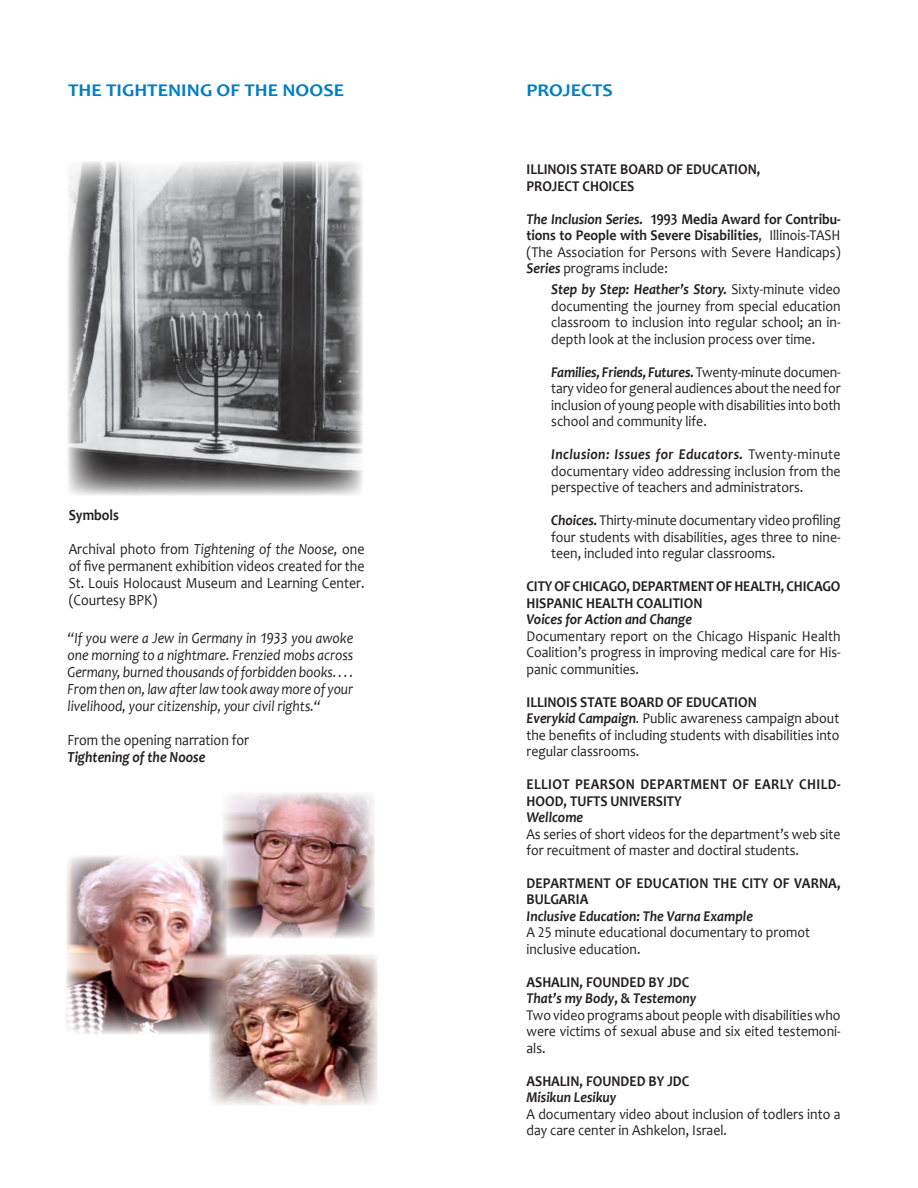
<style>
.page{position:relative;width:918px;height:1188px;background:#fff}
.page>*{position:absolute;margin:0;border:0;box-sizing:border-box;transform-origin:0 0}
.PageMaker_Defaults{font:700 18px "Candara";color:#007ec5;scale:1.1 1}
.t1{font:italic 15.45px/17.1px "Candara";color:#231f20;text-align:justify;scale:.89 1}
.PageMaker_Defaults-2{font:15.45px/17.1px "Candara";color:#231f20;text-align:justify;scale:.89 1}
.PageMaker_Defaults-3{font:italic 700 15.45px "Candara";color:#231f20;scale:.89 1}
.PageMaker_Defaults-4{font:700 15.45px "Candara";color:#231f20;scale:.89 1}
.t2{font:15px/16.5px "Candara";color:#231f20;text-align:justify;scale:.92 1}
.t3{font:700 15px/16.5px "Candara";color:#231f20;scale:.92 1}
.t4{font:italic 700 15px "Candara";color:#231f20;scale:.92 1}
.t5{font:700 15px/16.5px "Candara";letter-spacing:.03em;color:#231f20;scale:.92 1}
.s1{font-style:italic}
.s2{font-weight:700;font-style:italic}
.s3{font-weight:700}
.s4{font-style:normal}
</style>
<div class="page">
<img style="left:68px;top:161px;width:295px;height:334px">
<img style="left:222px;top:792px;width:153px;height:146px">
<img style="left:209px;top:954px;width:169px;height:151px">
<img style="left:66px;top:856px;width:161px;height:178px">
<p class="PageMaker_Defaults" style="left:68px;top:79px;width:253px">THE TIGHTENING OF THE NOOSE</p>
<p class="PageMaker_Defaults-4" style="left:69px;top:506px;width:58px">Symbols</p>
<p class="PageMaker_Defaults-2" style="left:69px;top:540px;width:334px">Archival photo from <span class="s1">Tightening of the Noose,</span> one of five permanent exhibition videos created for the St. Louis Holocaust Museum and Learning Center. (Courtesy BPK)</p>
<p class="t1" style="left:68px;top:629px;width:323px">“If you were a Jew in Germany in 1933 you awoke one morning to a nightmare. Frenzied mobs across Germany, burned thousands of forbidden books. . . .<br>From then on, law after law took away more of your livelihood, your citizenship, your civil rights.“</p>
<p class="PageMaker_Defaults-2" style="left:68px;top:732px;width:206px">From the opening narration for</p>
<p class="PageMaker_Defaults-3" style="left:68px;top:748px;width:156px">Tightening of the Noose</p>
<p class="PageMaker_Defaults" style="left:526px;top:79px;width:80px">PROJECTS</p>
<p class="t3" style="left:526px;top:161px;width:256px">ILLINOIS STATE BOARD OF EDUCATION,</p>
<p class="t3" style="left:526px;top:177px;width:119px">PROJECT CHOICES</p>
<p class="t2" style="left:526px;top:210px;width:343px"><span class="s2">The Inclusion Series.</span> <span class="s3">1993 Media Award for Contribu&shy;tions to People with Severe Disabilities</span>, Illinois-TASH (The Association for Persons with Severe Handicaps)<br><span class="s2">Series</span> programs include:</p>
<p class="t2" style="left:551px;top:281px;width:316px"><span class="s2">Step by Step: Heather’s Story.</span> Sixty-minute video documenting the journey from special education classroom to inclusion into regular school; an in&shy;depth look at the inclusion process over time.</p>
<p class="t2" style="left:551px;top:363px;width:316px"><span class="s2">Families, Friends, Futures.</span> Twenty-minute documen&shy;tary video for general audiences about the need for inclusion of young people with disabilities into both school and community life.</p>
<p class="t2" style="left:551px;top:446px;width:316px"><span class="s2">Inclusion: Issues for Educators.</span> Twenty-minute documentary video addressing inclusion from the perspective of teachers and administrators.</p>
<p class="t2" style="left:551px;top:512px;width:316px"><span class="s2">Choices.</span> Thirty-minute documentary video profiling four students with disabilities, ages three to nine&shy;teen, included into regular classrooms.</p>
<p class="t3" style="left:526px;top:578px;width:343px">CITY OF CHICAGO, DEPARTMENT OF HEALTH, CHICAGO<br>HISPANIC HEALTH COALITION</p>
<p class="t4" style="left:526px;top:610px;width:182px">Voices for Action and Change</p>
<p class="t2" style="left:526px;top:627px;width:343px">Documentary report on the Chicago Hispanic Health Coalition’s progress in improving medical care for His&shy;panic communities.</p>
<p class="t3" style="left:526px;top:693px;width:252px">ILLINOIS STATE BOARD OF EDUCATION</p>
<p class="t2" style="left:526px;top:710px;width:342px"><span class="s2">Everykid Campaign</span><span class="s1">.</span> Public awareness campaign about the benefits of including students with disabilities into regular classrooms.</p>
<p class="t5" style="left:526px;top:776px;width:343px">ELLIOT PEARSON DEPARTMENT OF EARLY CHILD-<br>HOOD, TUFTS UNIVERSITY</p>
<p class="t4" style="left:526px;top:808px;width:63px">Wellcome</p>
<p class="t2" style="left:526px;top:825px;width:343px">As series of short videos for the department’s web site for recuitment of master and doctiral students.</p>
<p class="t3" style="left:526px;top:875px;width:343px">DEPARTMENT OF EDUCATION THE CITY OF VARNA,<br>BULGARIA</p>
<p class="t4" style="left:526px;top:907px;width:248px">Inclusive Education: The Varna Example</p>
<p class="t2" style="left:526px;top:924px;width:310px">A 25 minute educational documentary to promot</p>
<p class="t2" style="left:526px;top:941px;width:125px">inclusive education.</p>
<p class="t3" style="left:526px;top:974px;width:179px">ASHALIN, FOUNDED BY JDC</p>
<p class="t4" style="left:526px;top:990px;width:186px">That’s my Body<span class="s4">, &amp;</span> Testemony</p>
<p class="t2" style="left:526px;top:1007px;width:343px">Two video programs about people with disabilities who were victims of sexual abuse and six eited testemoni&shy;als.</p>
<p class="t3" style="left:526px;top:1073px;width:179px">ASHALIN, FOUNDED BY JDC</p>
<p class="t4" style="left:526px;top:1089px;width:99px">Misikun Lesikuy</p>
<p class="t2" style="left:526px;top:1106px;width:343px">A documentary video about inclusion of todlers into a day care center in Ashkelon, Israel.</p>
</div>
